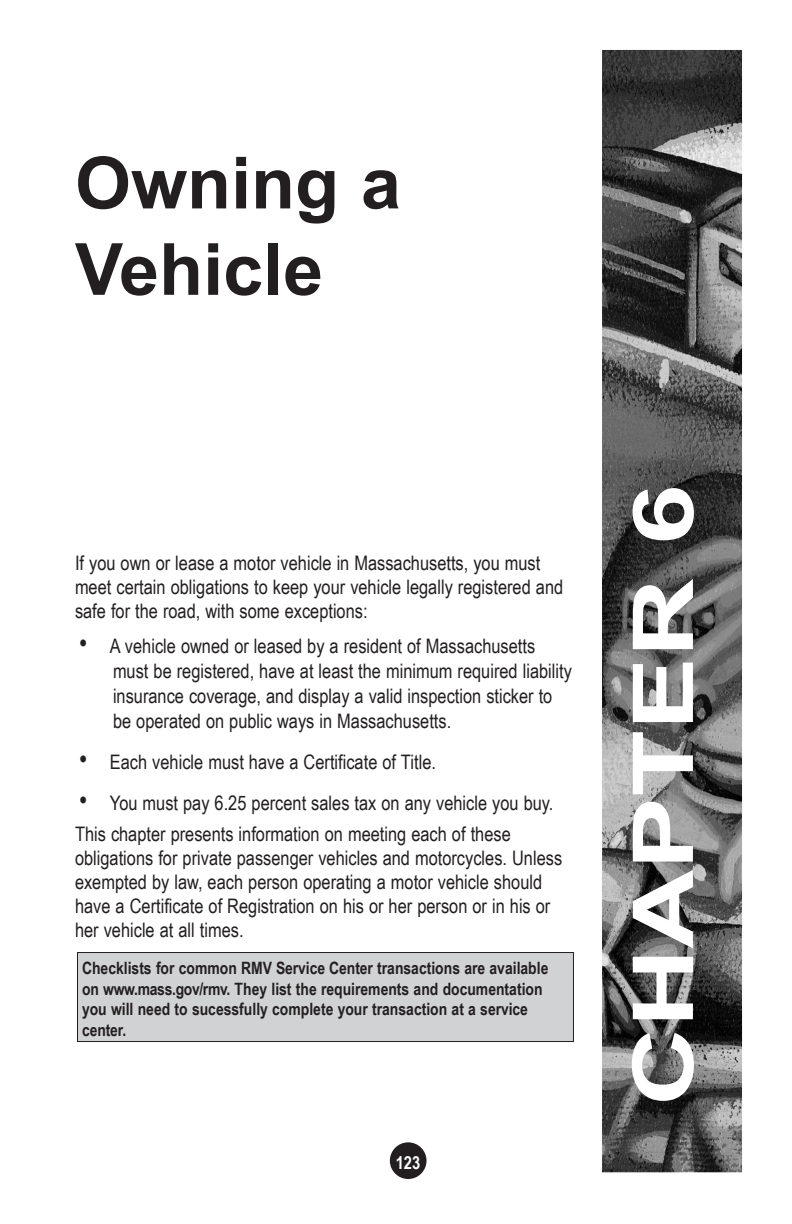
<style>
.page{position:relative;width:792px;height:1224px;background:#fff}
.page>*{position:absolute;margin:0;border:0;box-sizing:border-box;transform-origin:0 0}
.chap_num_-_H1{font:700 84px "Arial";color:#fff;scale:1.3 1}
.chap_title_-_H1{font:700 72px/86.4px "Arial";color:#231f20}
.body_text_-_P{font:20px/24px "Arial Narrow";color:#231f20}
.bullet_list_-_P{font:20px/25px "Arial Narrow";color:#231f20}
.t1{font:700 18px "Arial Narrow";color:#fff}
.sidebar_-_P{font:700 17px/20.4px "Arial Narrow";color:#231f20}
.s1{font-size:28px}
</style>
<div class="page">
<div style="left:391px;top:1143px;width:35px;height:35px;background:#231f20;border-radius:50%"></div>
<div style="left:390px;top:1142px;width:37px;height:37px;border:2px solid #231f20;border-radius:50%"></div>
<div style="left:78px;top:953px;width:495px;height:89px;background:#d1d2d4"></div>
<div style="left:77px;top:952px;width:497px;height:90px;border:1px solid #231f20"></div>
<img style="left:603px;top:51px;width:138px;height:1120px">
<div style="left:600px;top:48px;width:144px;height:1126px;border:2px solid #fff"></div>
<h1 class="chap_title_-_H1" style="left:75px;top:142px;width:327px">Owning a<br>Vehicle</h1>
<p class="body_text_-_P" style="left:75px;top:550px;width:490px">If you own or lease a motor vehicle in Mas sa chu setts, you must meet certain obligations to keep your vehicle le gal ly registered and safe for the road, with some excep tions:</p>
<p class="bullet_list_-_P" style="left:113px;top:633px;width:460px;text-indent:-34px"><span class="s1">•</span> A vehicle owned or leased by a resident of Massachusetts must be registered, have at least the minimum required liability insurance coverage, and display a valid inspection sticker to be operated on public ways in Massachusetts.</p>
<p class="bullet_list_-_P" style="left:79px;top:749px;width:359px"><span class="s1">•</span> Each vehicle must have a Certificate of Title.</p>
<p class="bullet_list_-_P" style="left:79px;top:790px;width:476px"><span class="s1">•</span> You must pay 6.25 percent sales tax on any vehicle you buy.</p>
<p class="body_text_-_P" style="left:75px;top:821px;width:489px">This chapter presents information on meeting each of these obligations for private passenger vehicles and motorcycles. Unless exempted by law, each person operating a motor vehicle should have a Certificate of Registration on his or her person or in his or her vehicle at all times.</p>
<p class="sidebar_-_P" style="left:82px;top:957px;width:468px">Checklists for common RMV Service Center transactions are available on www.mass.gov/rmv. They list the requirements and documentation you will need to sucessfully complete your transaction at a service center.</p>
<p class="t1" style="left:396px;top:1149px;width:26px">123</p>
<h1 class="chap_num_-_H1" style="left:608px;top:1106px;width:480px;rotate:-90deg">CHAP TER 6</h1>
</div>
